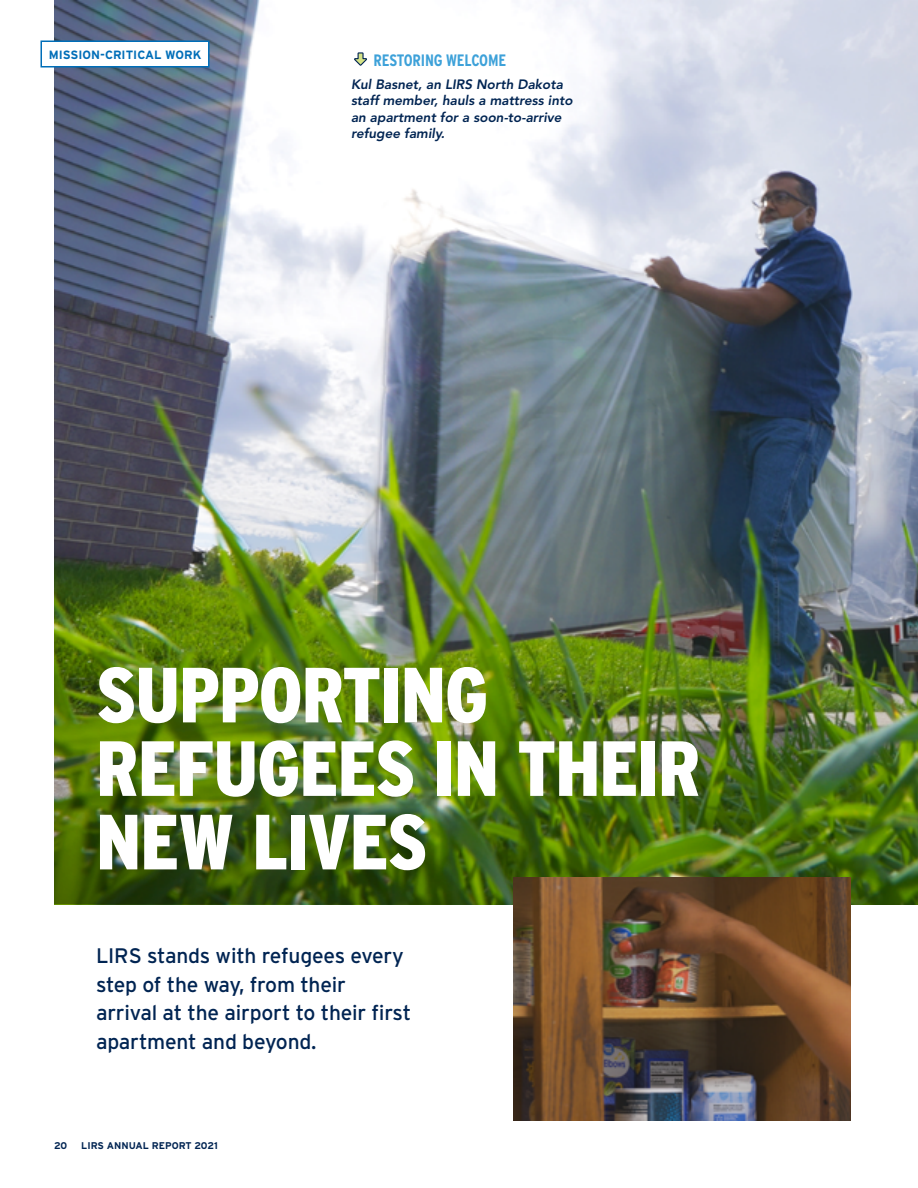
<style>
.page{position:relative;width:918px;height:1188px;background:#fff}
.page>*{position:absolute;margin:0;border:0;box-sizing:border-box;transform-origin:0 0}
.A-Head_XL{font:900 condensed 78px/73.5px "Interstate";letter-spacing:-.015em;color:#fff}
.Quote_small{font:21px/28.5px "Interstate";letter-spacing:-.01em;color:#002452}
.Caption_head{font:700 condensed 16.5px "Interstate";letter-spacing:-.01em;color:#3da1d9}
.Caption__Avenir_Heav{font:italic 800 13.5px/16.5px "Avenir LT Std";color:#002452}
.Tag{font:700 12px "Interstate";color:#006eb8}
.t1{font:700 9.75px "Interstate";color:#002452}
</style>
<div class="page">
<img style="left:54px;top:0;width:864px;height:554px">
<img style="left:54px;top:554px;width:864px;height:350px">
<svg style="left:353px;top:51px;width:15px;height:16px"></svg>
<img style="left:513px;top:878px;width:337px;height:242px">
<div style="left:41px;top:41px;width:168px;height:26px;background:#fff"></div>
<div style="left:40px;top:40px;width:170px;height:28px;border:2px solid #006eb8"></div>
<p class="Tag" style="left:49px;top:47px;width:154px">MISSION-CRITICAL WORK</p>
<p class="Caption_head" style="left:374px;top:50px;width:134px">RESTORING WELCOME</p>
<p class="Caption__Avenir_Heav" style="left:351px;top:76px;width:223px">Kul Basnet, an LIRS North Dakota staff member, hauls a mattress into an apartment for a soon-to-arrive refugee family.</p>
<p class="A-Head_XL" style="left:96px;top:658px;width:606px">SUPPORTING<br>REFUGEES IN THEIR<br>NEW LIVES</p>
<p class="Quote_small" style="left:96px;top:941px;width:317px">LIRS stands with refugees every step of the way, from their arrival at the airport to their first apartment and beyond.</p>
<p class="t1" style="left:54px;top:1139px;width:15px">20</p>
<p class="t1" style="left:81px;top:1139px;width:138px">LIRS ANNUAL REPORT 2021</p>
</div>
